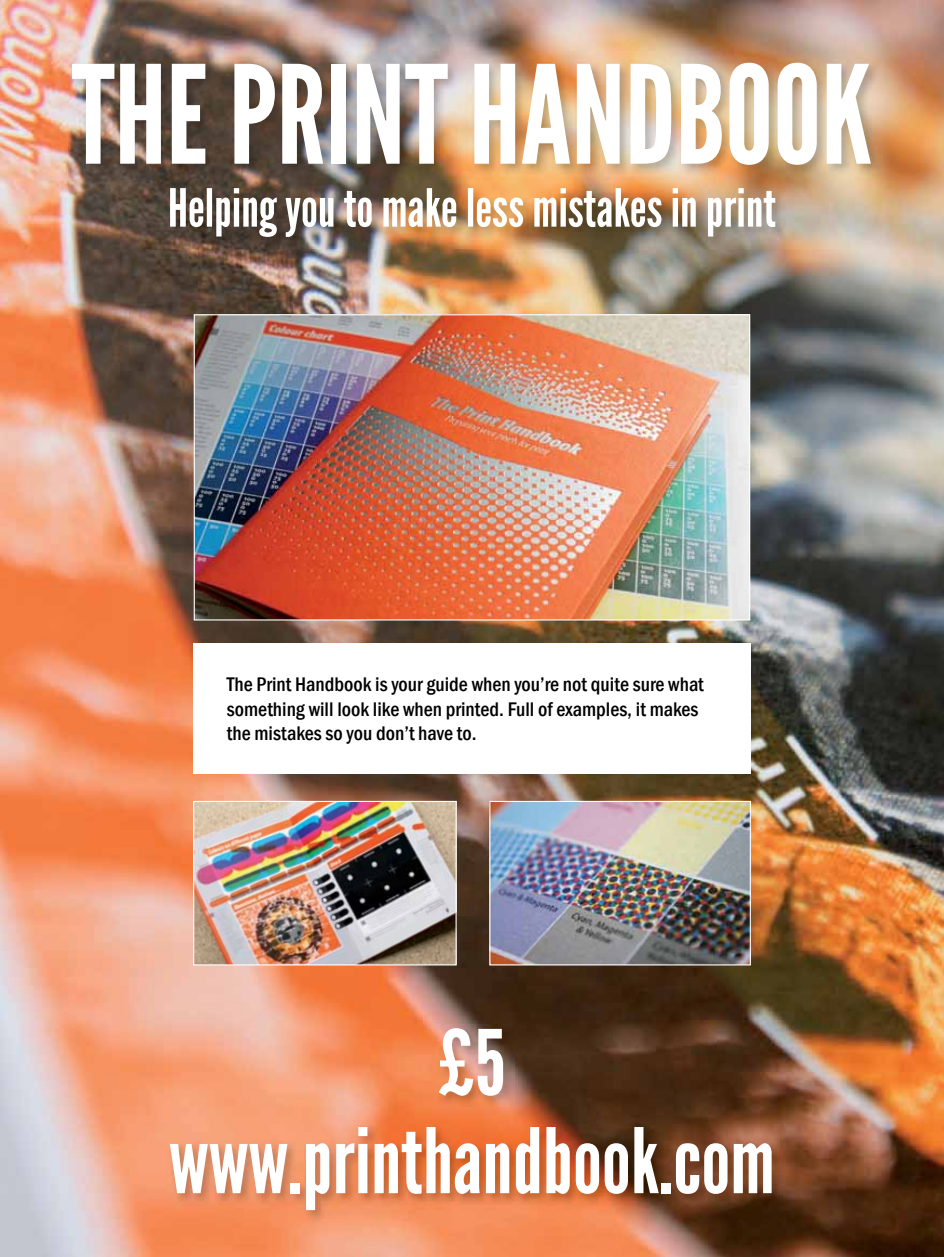
<style>
.page{position:relative;width:944px;height:1257px;background:#fff}
.page>*{position:absolute;margin:0;border:0;box-sizing:border-box;transform-origin:0 0}
.t1{font:135.9px "League Gothic";color:#fff}
.t2{font:90px/98.1px "League Gothic";color:#fff;text-align:center}
.t3{font:52.43px "League Gothic";color:#fff}
.t4{font:500 condensed 20.25px/24.3px "Franklin Gothic";color:#000}
</style>
<div class="page">
<img style="left:0;top:0;width:944px;height:1256px">
<img style="left:435px;top:1024px;width:80px;height:82px">
<img style="left:167px;top:1124px;width:616px;height:97px">
<img style="left:196px;top:316px;width:552px;height:302px">
<div style="left:194px;top:314px;width:556px;height:306px;border:1px solid #fff"></div>
<div style="left:193px;top:643px;width:558px;height:131px;background:#fff"></div>
<img style="left:491px;top:803px;width:258px;height:160px">
<div style="left:489px;top:801px;width:262px;height:164px;border:1px solid #fff"></div>
<img style="left:195px;top:803px;width:260px;height:160px">
<div style="left:193px;top:801px;width:264px;height:164px;border:1px solid #fff"></div>
<img style="left:69px;top:60px;width:813px;height:188px">
<h1 class="t1" style="left:72px;top:37px;width:802px">THE PRINT HANDBOOK</h1>
<h3 class="t3" style="left:168px;top:178px;width:610px">Helping you to make less mistakes in print</h3>
<p class="t4" style="left:227px;top:672px;width:478px">The Print Handbook is your guide when you’re not quite sure what something will look like when printed. Full of examples, it makes the mistakes so you don’t have to.</p>
<h2 class="t2" style="left:169px;top:1015px;width:608px">£5 www.printhandbook.com</h2>
</div>
